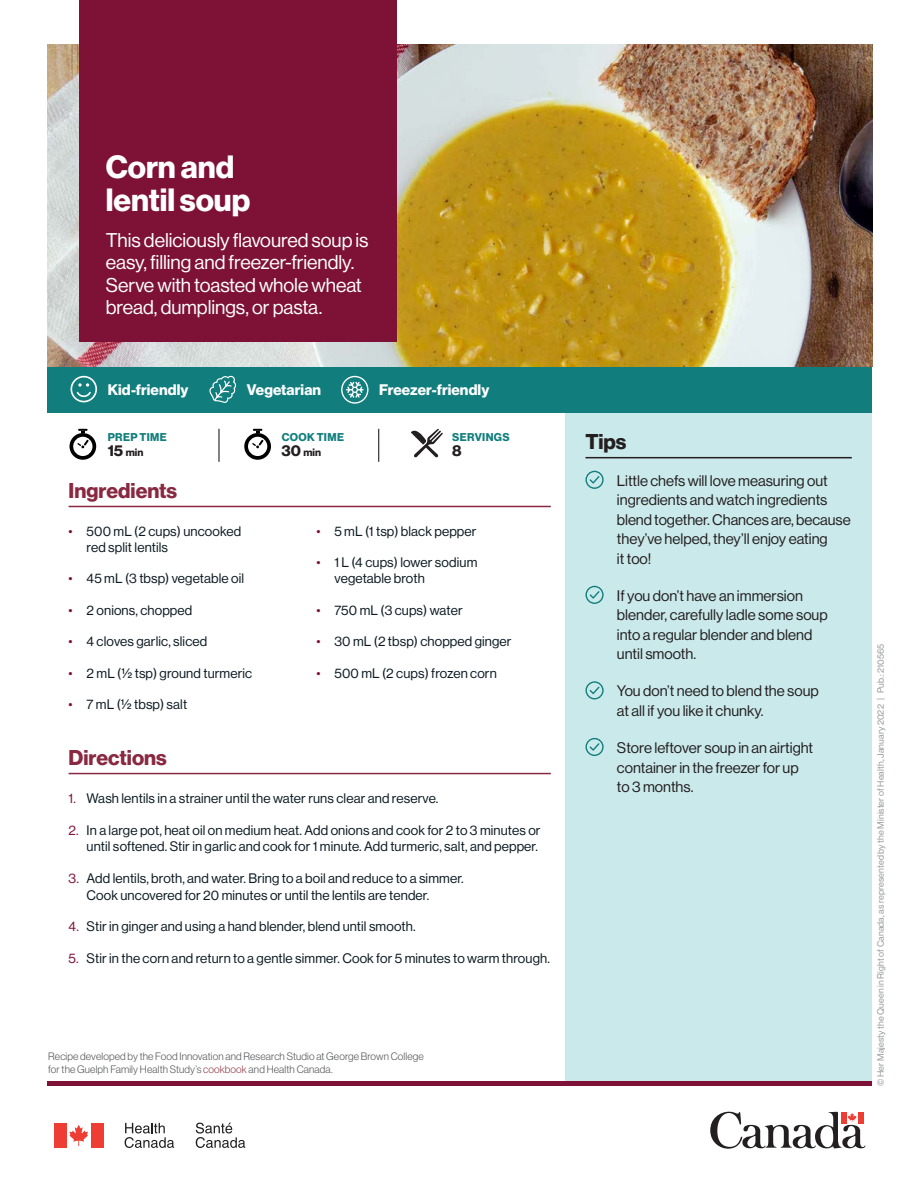
<style>
.page{position:relative;width:918px;height:1188px;background:#fff}
.page>*{position:absolute;margin:0;border:0;box-sizing:border-box;transform-origin:0 0}
.Recipe_Title{font:31.5px/33px "N Haas Grotesk DS Std 75 Bd";color:#fff}
.Headers__Burgundy{font:21px "N Haas Grotesk DS Std 75 Bd";color:#892941}
.Tips{font:21px "N Haas Grotesk DS Std 75 Bd";color:#231f20}
.Recipe_Description{font:19.5px/22.5px "N Haas Grotesk DS Std 55 Rg";letter-spacing:-.005em;color:#fff}
.t1{font:15.45px "N Haas Grotesk DS Std 75 Bd";color:#231f20}
.Tips_List{font:15px/19.5px "N Haas Grotesk DS Std 55 Rg";color:#231f20}
.White_Text__green_ba{font:15px "N Haas Grotesk DS Std 75 Bd";letter-spacing:.005em;color:#fff}
.t2{font:13.5px/16.2px "N Haas Grotesk DS Std 55 Rg";letter-spacing:.01em;color:#0b1a22}
.Green_Text{font:11.1px "N Haas Grotesk DS Std 75 Bd";letter-spacing:.035em;color:#117e7d}
.Bottom_text{font:10.5px/13.5px "N Haas Grotesk DS Std 45 Lt";letter-spacing:.01em;color:#57585a}
.t3{font:10.5px "N Haas Grotesk DS Std 75 Bd";color:#231f20}
.Copyright{font:9px "N Haas Grotesk DS Std 55 Rg";letter-spacing:.01em;color:#939598}
.s1{font-size:15.45px}
.s2{color:#7e1136}
.s3{color:#92404d}
</style>
<div class="page">
<svg style="left:710px;top:1112px;width:155px;height:37px"></svg>
<div style="left:54px;top:1123px;width:12px;height:25px;background:#ee3e34"></div>
<svg style="left:69px;top:1125px;width:19px;height:21px"></svg>
<div style="left:91px;top:1123px;width:12px;height:25px;background:#ee3e34"></div>
<svg style="left:125px;top:1123px;width:49px;height:25px"></svg>
<svg style="left:196px;top:1123px;width:49px;height:25px"></svg>
<img style="left:48px;top:44px;width:824px;height:323px">
<div style="left:79px;top:0;width:317px;height:341px;background:#7e1136"></div>
<hr style="left:69px;top:506px;width:482px;height:1px;background:#892941">
<hr style="left:69px;top:773px;width:482px;height:1px;background:#892941">
<hr style="left:218px;top:429px;width:2px;height:33px;background:#231f20">
<hr style="left:378px;top:429px;width:1px;height:33px;background:#231f20">
<svg style="left:70px;top:429px;width:26px;height:31px"></svg>
<svg style="left:244px;top:429px;width:27px;height:31px"></svg>
<svg style="left:411px;top:428px;width:32px;height:30px"></svg>
<div style="left:565px;top:412px;width:307px;height:669px;background:#cae9ea"></div>
<hr style="left:585px;top:457px;width:267px;height:1px;background:#231f20">
<svg style="left:585px;top:471px;width:19px;height:18px"></svg>
<svg style="left:585px;top:586px;width:19px;height:18px"></svg>
<svg style="left:585px;top:681px;width:19px;height:18px"></svg>
<svg style="left:585px;top:738px;width:19px;height:18px"></svg>
<div style="left:48px;top:367px;width:824px;height:45px;background:#117e7d"></div>
<div style="left:48px;top:1081px;width:824px;height:5px;background:#7e1136"></div>
<svg style="left:71px;top:376px;width:26px;height:26px"></svg>
<svg style="left:341px;top:376px;width:27px;height:28px"></svg>
<svg style="left:209px;top:376px;width:27px;height:27px"></svg>
<p class="Recipe_Title" style="left:106px;top:151px;width:146px">Corn and lentil soup</p>
<p class="Recipe_Description" style="left:106px;top:229px;width:264px">This deliciously flavoured soup is easy, filling and freezer-friendly.<br>Serve with toasted whole wheat bread, dumplings, or pasta.</p>
<p class="White_Text__green_ba" style="left:108px;top:381px;width:82px">Kid-friendly</p>
<p class="White_Text__green_ba" style="left:247px;top:381px;width:76px">Vegetarian</p>
<p class="White_Text__green_ba" style="left:379px;top:381px;width:112px">Freezer-friendly</p>
<p class="Green_Text" style="left:282px;top:431px;width:64px">COOK TIME</p>
<p class="t3" style="left:282px;top:446px;width:41px"><span class="s1">30</span> min</p>
<p class="Green_Text" style="left:452px;top:431px;width:59px">SERVINGS</p>
<p class="t1" style="left:452px;top:442px;width:11px">8</p>
<p class="Tips" style="left:585px;top:429px;width:43px">Tips</p>
<p class="Tips_List" style="left:617px;top:471px;width:235px">Little chefs will love measuring out ingredients and watch ingredients blend together. Chances are, because they’ve helped, they’ll enjoy eating<br>it too!</p>
<p class="Tips_List" style="left:617px;top:586px;width:212px">If you don’t have an immersion blender, carefully ladle some soup into a regular blender and blend until smooth.</p>
<p class="Tips_List" style="left:617px;top:682px;width:203px">You don’t need to blend the soup at all if you like it chunky.</p>
<p class="Tips_List" style="left:617px;top:738px;width:198px">Store leftover soup in an airtight container in the freezer for up to 3 months.</p>
<p class="Green_Text" style="left:108px;top:431px;width:61px">PREP TIME</p>
<p class="t3" style="left:108px;top:446px;width:37px"><span class="s1">15</span> min</p>
<p class="Headers__Burgundy" style="left:69px;top:478px;width:110px">Ingredients</p>
<p class="t2" style="left:87px;top:523px;width:156px;text-indent:-18px"><span class="s2">•</span> 500 mL (2 cups) uncooked red split lentils</p>
<p class="t2" style="left:69px;top:571px;width:177px"><span class="s2">•</span> 45 mL (3 tbsp) vegetable oil</p>
<p class="t2" style="left:69px;top:602px;width:125px"><span class="s2">•</span> 2 onions, chopped</p>
<p class="t2" style="left:69px;top:634px;width:140px"><span class="s2">•</span> 4 cloves garlic, sliced</p>
<p class="t2" style="left:69px;top:665px;width:185px"><span class="s2">•</span> 2 mL (½ tsp) ground turmeric</p>
<p class="t2" style="left:69px;top:696px;width:120px"><span class="s2">•</span> 7 mL (½ tbsp) salt</p>
<p class="t2" style="left:316px;top:523px;width:162px"><span class="s2">•</span> 5 mL (1 tsp) black pepper</p>
<p class="t2" style="left:334px;top:555px;width:144px;text-indent:-18px"><span class="s2">•</span> 1 L (4 cups) lower sodium vegetable broth</p>
<p class="t2" style="left:316px;top:602px;width:148px"><span class="s2">•</span> 750 mL (3 cups) water</p>
<p class="t2" style="left:316px;top:634px;width:197px"><span class="s2">•</span> 30 mL (2 tbsp) chopped ginger</p>
<p class="t2" style="left:316px;top:665px;width:182px"><span class="s2">•</span> 500 mL (2 cups) frozen corn</p>
<p class="Headers__Burgundy" style="left:69px;top:745px;width:100px">Directions</p>
<p class="t2" style="left:69px;top:790px;width:371px"><span class="s2">1.</span> Wash lentils in a strainer until the water runs clear and reserve.</p>
<p class="t2" style="left:69px;top:822px;width:474px;text-align:right"><span class="s2">2.</span> In a large pot, heat oil on medium heat. Add onions and cook for 2 to 3 minutes or until softened. Stir in garlic and cook for 1 minute. Add turmeric, salt, and pepper.</p>
<p class="t2" style="left:87px;top:870px;width:379px;text-indent:-18px"><span class="s2">3.</span> Add lentils, broth, and water. Bring to a boil and reduce to a simmer.<br>Cook uncovered for 20 minutes or until the lentils are tender.</p>
<p class="t2" style="left:69px;top:919px;width:348px"><span class="s2">4.</span> Stir in ginger and using a hand blender, blend until smooth.</p>
<p class="t2" style="left:69px;top:950px;width:483px"><span class="s2">5.</span> Stir in the corn and return to a gentle simmer. Cook for 5 minutes to warm through.</p>
<p class="Bottom_text" style="left:48px;top:1049px;width:377px">Recipe developed by the Food Innovation and Research Studio at George Brown College for the Guelph Family Health Study’s <span class="s3">cookbook</span> and Health Canada.</p>
<p class="Copyright" style="left:876px;top:1086px;width:444px;rotate:-90deg">© Her Majesty the Queen in Right of Canada, as represented by the Minister of Health, January 2022 | Pub.: 210565</p>
</div>
